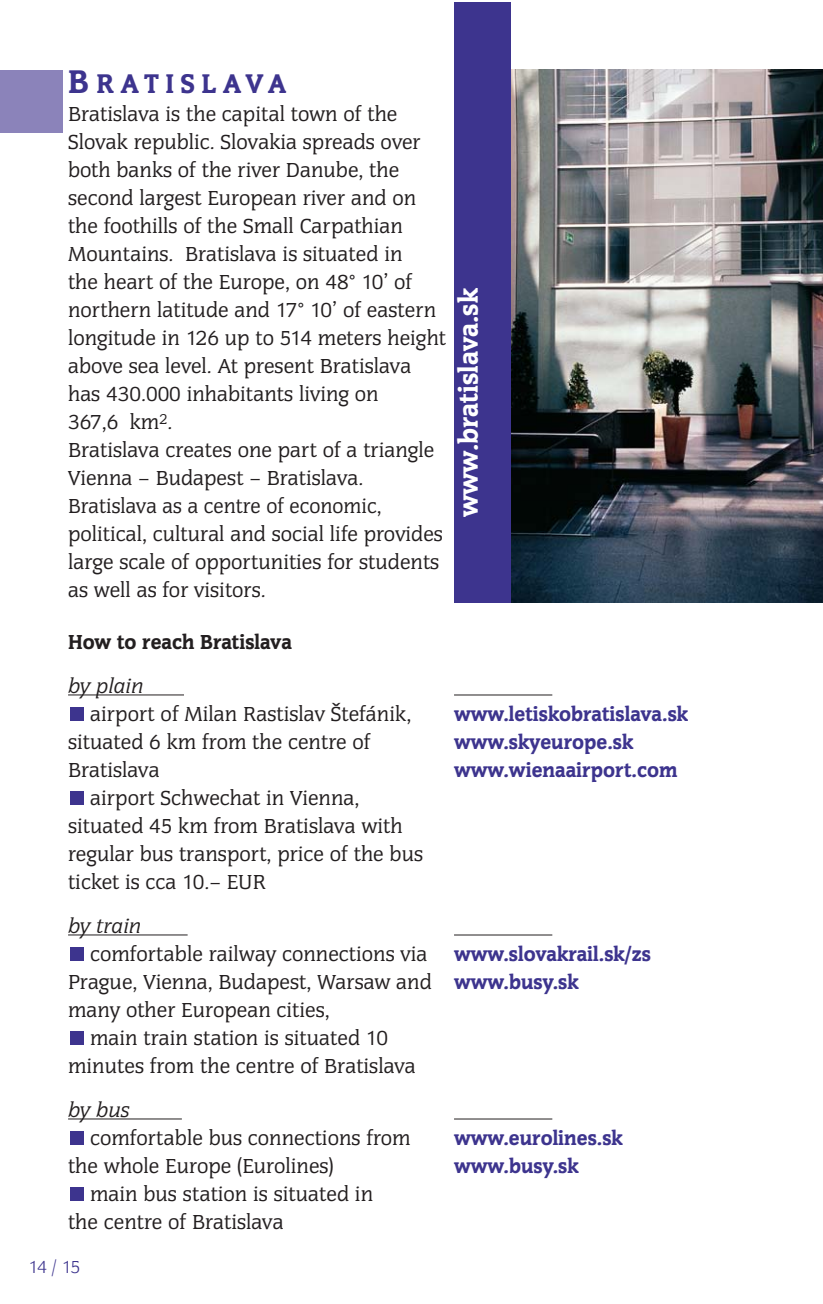
<style>
.page{position:relative;width:823px;height:1304px;background:#fff}
.page>*{position:absolute;margin:0;border:0;box-sizing:border-box;transform-origin:0 0}
.t1{font:900 28px "Congress TCE";color:#fff}
.t2{font:900 28px "Congress TCE";letter-spacing:.23em;color:#3d348e}
.t3{font:21px/28px "Congress TCE";color:#231f20}
.t4{font:900 21px/28px "Congress TCE";color:#3d348e}
.t5{font:900 21px/44px "Congress TCE";color:#231f20}
.t6{font:italic 21px "Congress TCE";color:#231f20}
.t7{font:300 18px "Congress TCE";color:#3d348e}
.s1{font-size:34px}
.s2{font-weight:400;font-style:italic}
</style>
<div class="page">
<img style="left:510px;top:70px;width:312px;height:533px">
<div style="left:454px;top:2px;width:56px;height:601px;background:#3d348e"></div>
<svg style="left:68px;top:694px;width:12px;height:1px"></svg>
<hr style="left:80px;top:694px;width:104px;height:1px;background:#231f20">
<svg style="left:68px;top:934px;width:12px;height:1px"></svg>
<hr style="left:80px;top:934px;width:107px;height:1px;background:#231f20">
<svg style="left:68px;top:1118px;width:12px;height:1px"></svg>
<hr style="left:80px;top:1118px;width:102px;height:1px;background:#231f20">
<div style="left:70px;top:1188px;width:13px;height:13px;background:#3d348e"></div>
<div style="left:70px;top:1132px;width:13px;height:13px;background:#3d348e"></div>
<div style="left:70px;top:1032px;width:13px;height:13px;background:#3d348e"></div>
<div style="left:70px;top:948px;width:13px;height:13px;background:#3d348e"></div>
<div style="left:70px;top:792px;width:13px;height:13px;background:#3d348e"></div>
<div style="left:70px;top:708px;width:13px;height:13px;background:#3d348e"></div>
<div style="left:0;top:70px;width:62px;height:62px;background:#8b83ba"></div>
<hr style="left:454px;top:695px;width:98px;height:1px;background:#231f20">
<hr style="left:454px;top:935px;width:98px;height:1px;background:#231f20">
<hr style="left:454px;top:1119px;width:98px;height:1px;background:#231f20">
<p class="t2" style="left:68px;top:70px;width:219px"><span class="s1">B</span>RATISLAVA</p>
<p class="t3" style="left:68px;top:100px;width:379px">Bratislava is the capital town of the Slovak republic. Slovakia spreads over both banks of the river Danube, the second largest European river and on the foothills of the Small Carpathian Mountains. Bratislava is situated in<br>the heart of the Europe, on 48° 10’ of northern latitude and 17° 10’ of eastern longitude in 126 up to 514 meters height above sea level. At present Bratislava has 430.000 inhabitants living on<br>367,6 km<sup>2</sup>.<br>Bratislava creates one part of a triangle Vienna – Budapest – Bratislava.<br>Bratislava as a centre of economic, political, cultural and social life provides large scale of opportunities for students as well as for visitors.</p>
<p class="t5" style="left:68px;top:621px;width:225px">How to reach Bratislava <span class="s2">by plain</span></p>
<p class="t3" style="left:90px;top:700px;width:322px">airport of Milan Rastislav Štefánik,</p>
<p class="t3" style="left:68px;top:728px;width:304px">situated 6 km from the centre of</p>
<p class="t3" style="left:68px;top:756px;width:93px">Bratislava</p>
<p class="t3" style="left:90px;top:784px;width:271px">airport Schwechat in Vienna,</p>
<p class="t3" style="left:68px;top:812px;width:336px">situated 45 km from Bratislava with</p>
<p class="t3" style="left:68px;top:840px;width:356px">regular bus transport, price of the bus</p>
<p class="t3" style="left:68px;top:868px;width:199px">ticket is cca 10.– EUR</p>
<p class="t6" style="left:68px;top:915px;width:75px">by train</p>
<p class="t3" style="left:90px;top:940px;width:338px">comfortable railway connections via</p>
<p class="t3" style="left:68px;top:968px;width:365px">Prague, Vienna, Budapest, Warsaw and</p>
<p class="t3" style="left:68px;top:996px;width:263px">many other European cities,</p>
<p class="t3" style="left:90px;top:1024px;width:299px">main train station is situated 10</p>
<p class="t3" style="left:68px;top:1052px;width:349px">minutes from the centre of Bratislava</p>
<p class="t6" style="left:68px;top:1099px;width:63px">by bus</p>
<p class="t3" style="left:90px;top:1124px;width:322px">comfortable bus connections from</p>
<p class="t3" style="left:68px;top:1152px;width:267px">the whole Europe (Eurolines)</p>
<p class="t3" style="left:90px;top:1180px;width:284px">main bus station is situated in</p>
<p class="t3" style="left:68px;top:1208px;width:217px">the centre of Bratislava</p>
<p class="t1" style="left:455px;top:517px;width:230px;rotate:-90deg">www.bratislava.sk</p>
<p class="t4" style="left:454px;top:701px;width:235px">www.letiskobratislava.sk www.skyeurope.sk www.wienaairport.com</p>
<p class="t4" style="left:454px;top:941px;width:198px">www.slovakrail.sk/zs www.busy.sk</p>
<p class="t4" style="left:454px;top:1125px;width:170px">www.eurolines.sk www.busy.sk</p>
<p class="t7" style="left:28px;top:1257px;width:53px">14 / 15</p>
</div>
